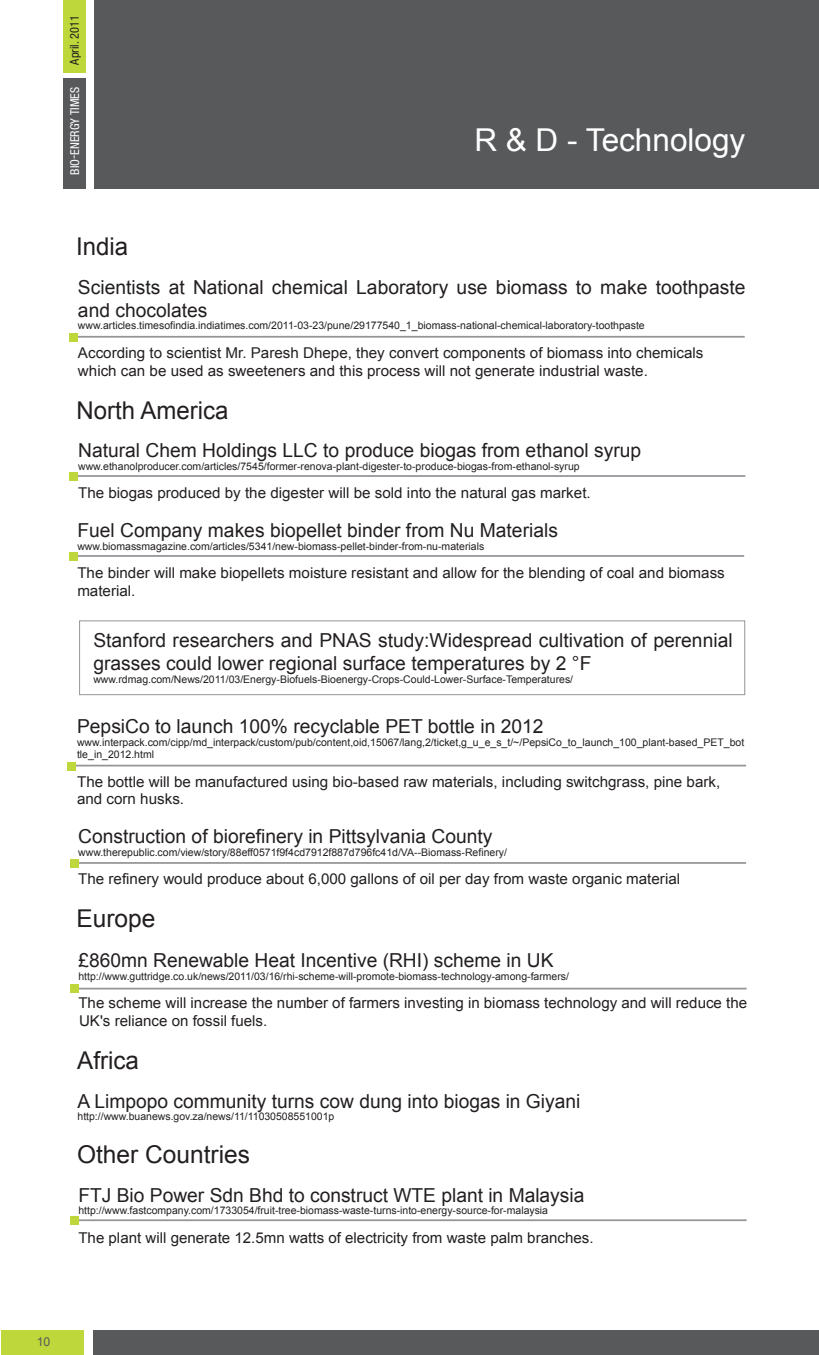
<style>
.page{position:relative;width:819px;height:1355px;background:#fff}
.page>*{position:absolute;margin:0;border:0;box-sizing:border-box;transform-origin:0 0}
.t1{font:31.5px "Arial";color:#fff}
.t2{font:24.5px "Arial";color:#231f20}
.t3{font:19.25px/23.1px "Arial";color:#231f20}
.t4{font:14.88px/17.8px "Arial";color:#231f20}
.t5{font:condensed 12.25px "Helvetica Neue";color:#fff}
.t6{font:condensed 12.25px "Helvetica Neue";color:#231f20}
.t7{font:12.25px "Arial";color:#58595b}
.t8{font:10.5px/12.6px "Arial";color:#231f20}
</style>
<div class="page">
<hr style="left:77px;top:475px;width:668px;height:2px;background:#939598">
<div style="left:70px;top:472px;width:8px;height:9px;background:#bfd73b"></div>
<hr style="left:76px;top:555px;width:668px;height:2px;background:#939598">
<div style="left:69px;top:552px;width:9px;height:8px;background:#bfd73b"></div>
<hr style="left:74px;top:764px;width:672px;height:2px;background:#939598">
<div style="left:68px;top:761px;width:8px;height:9px;background:#bfd73b"></div>
<hr style="left:77px;top:862px;width:669px;height:1px;background:#939598">
<div style="left:70px;top:859px;width:8px;height:8px;background:#bfd73b"></div>
<hr style="left:76px;top:336px;width:668px;height:1px;background:#939598">
<div style="left:69px;top:333px;width:9px;height:8px;background:#bfd73b"></div>
<div style="left:1px;top:1330px;width:83px;height:24px;background:#bed73b"></div>
<div style="left:94px;top:1330px;width:725px;height:24px;background:#58595b"></div>
<div style="left:64px;top:78px;width:22px;height:110px;background:#58595b"></div>
<div style="left:63px;top:0;width:23px;height:72px;background:#bed73b"></div>
<div style="left:94px;top:0;width:725px;height:189px;background:#58595b"></div>
<div style="left:79px;top:620px;width:665px;height:74px;border:1px solid #939598"></div>
<hr style="left:76px;top:987px;width:670px;height:2px;background:#939598">
<div style="left:70px;top:984px;width:8px;height:8px;background:#bfd73b"></div>
<hr style="left:76px;top:1219px;width:670px;height:1px;background:#939598">
<div style="left:70px;top:1215px;width:8px;height:9px;background:#bfd73b"></div>
<p class="t6" style="left:67px;top:65px;width:51px;rotate:-90deg">April. 2011</p>
<p class="t5" style="left:68px;top:175px;width:89px;rotate:-90deg">BIO-ENERGY TIMES</p>
<h2 class="t2" style="left:76px;top:230px;width:54px">India</h2>
<h1 class="t1" style="left:474px;top:119px;width:272px">R &amp; D - Technology</h1>
<h3 class="t3" style="left:78px;top:275px;width:669px">Scientists at National chemical Laboratory use biomass to make toothpaste and chocolates</h3>
<p class="t8" style="left:78px;top:319px;width:568px">www.articles.timesofindia.indiatimes.com/2011-03-23/pune/29177540_1_biomass-national-chemical-laboratory-toothpaste</p>
<h3 class="t4" style="left:78px;top:344px;width:627px">According to scientist Mr. Paresh Dhepe, they convert components of biomass into chemicals which can be used as sweeteners and this process will not generate industrial waste.</h3>
<h2 class="t2" style="left:76px;top:394px;width:153px">North America</h2>
<h3 class="t3" style="left:78px;top:439px;width:564px">Natural Chem Holdings LLC to produce biogas from ethanol syrup</h3>
<p class="t8" style="left:78px;top:460px;width:503px">www.ethanolproducer.com/articles/7545/former-renova-plant-digester-to-produce-biogas-from-ethanol-syrup</p>
<h3 class="t4" style="left:78px;top:484px;width:514px">The biogas produced by the digester will be sold into the natural gas market.</h3>
<h3 class="t3" style="left:77px;top:519px;width:482px">Fuel Company makes biopellet binder from Nu Materials</h3>
<p class="t8" style="left:77px;top:540px;width:408px">www.biomassmagazine.com/articles/5341/new-biomass-pellet-binder-from-nu-materials</p>
<h3 class="t4" style="left:77px;top:564px;width:649px">The binder will make biopellets moisture resistant and allow for the blending of coal and biomass material.</h3>
<h3 class="t3" style="left:93px;top:629px;width:640px">Stanford researchers and PNAS study:Widespread cultivation of perennial grasses could lower regional surface temperatures by 2 °F</h3>
<p class="t8" style="left:93px;top:673px;width:481px">www.rdmag.com/News/2011/03/Energy-Biofuels-Bioenergy-Crops-Could-Lower-Surface-Temperatures/</p>
<h3 class="t3" style="left:77px;top:714px;width:468px">PepsiCo to launch 100% recyclable PET bottle in 2012</h3>
<p class="t8" style="left:77px;top:735px;width:668px">www.interpack.com/cipp/md_interpack/custom/pub/content,oid,15067/lang,2/ticket,g_u_e_s_t/~/PepsiCo_to_launch_100_plant-based_PET_bot tle_in_2012.html</p>
<h3 class="t4" style="left:77px;top:772px;width:644px">The bottle will be manufactured using bio-based raw materials, including switchgrass, pine bark, and corn husks.</h3>
<h3 class="t3" style="left:78px;top:825px;width:416px">Construction of biorefinery in Pittsylvania County</h3>
<p class="t8" style="left:78px;top:846px;width:430px">www.therepublic.com/view/story/88eff0571f9f4cd7912f887d796fc41d/VA--Biomass-Refinery/</p>
<h3 class="t4" style="left:78px;top:870px;width:603px">The refinery would produce about 6,000 gallons of oil per day from waste organic material</h3>
<h2 class="t2" style="left:76px;top:902px;width:80px">Europe</h2>
<h3 class="t3" style="left:78px;top:949px;width:476px">£860mn Renewable Heat Incentive (RHI) scheme in UK</h3>
<p class="t8" style="left:78px;top:970px;width:492px">http://www.guttridge.co.uk/news/2011/03/16/rhi-scheme-will-promote-biomass-technology-among-farmers/</p>
<h3 class="t4" style="left:78px;top:994px;width:670px">The scheme will increase the number of farmers investing in biomass technology and will reduce the<br>UK's reliance on fossil fuels.</h3>
<h2 class="t2" style="left:77px;top:1044px;width:63px">Africa</h2>
<h3 class="t3" style="left:77px;top:1089px;width:504px">A Limpopo community turns cow dung into biogas in Giyani</h3>
<p class="t8" style="left:77px;top:1110px;width:258px">http://www.buanews.gov.za/news/11/11030508551001p</p>
<h2 class="t2" style="left:77px;top:1138px;width:174px">Other Countries</h2>
<h3 class="t3" style="left:78px;top:1183px;width:507px">FTJ Bio Power Sdn Bhd to construct WTE plant in Malaysia</h3>
<p class="t8" style="left:78px;top:1204px;width:471px">http://www.fastcompany.com/1733054/fruit-tree-biomass-waste-turns-into-energy-source-for-malaysia</p>
<h3 class="t4" style="left:78px;top:1228px;width:516px">The plant will generate 12.5mn watts of electricity from waste palm branches.</h3>
<p class="t7" style="left:37px;top:1333px;width:15px">10</p>
</div>
